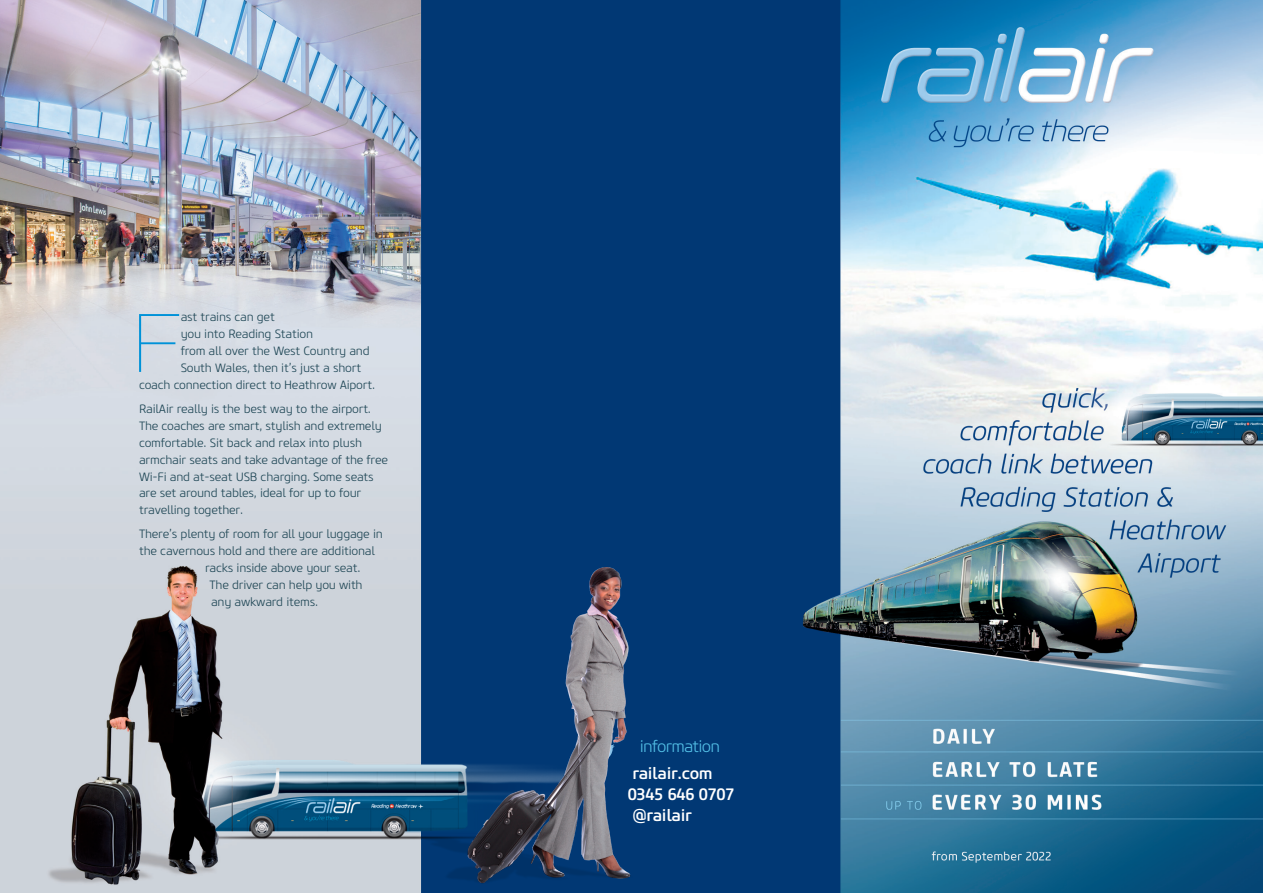
<style>
.page{position:relative;width:1263px;height:893px;background:#fff}
.page>*{position:absolute;margin:0;border:0;box-sizing:border-box;transform-origin:0 0}
.t1{font:100 96.3px "Arquitecta";color:#0092d8}
.t2{font:500 16.5px "Core Sans M55";letter-spacing:-.02em;color:#fff}
.t3{font:300 16.5px "Core Sans M35";letter-spacing:-.05em;color:#53bfe6}
.t4{font:300 12px/16.8px "Core Sans M35";letter-spacing:-.02em;color:#1d4554}
</style>
<div class="page">
<img style="left:765px;top:0;width:498px;height:893px">
<img style="left:0;top:0;width:765px;height:893px">
<p class="t1" style="left:130px;top:283px;width:55px">F</p>
<p class="t4" style="left:181px;top:309px;width:96px">ast trains can get</p>
<p class="t4" style="left:181px;top:326px;width:134px">you into Reading Station</p>
<p class="t4" style="left:181px;top:343px;width:190px">from all over the West Country and</p>
<p class="t4" style="left:181px;top:360px;width:182px">South Wales, then it’s just a short</p>
<p class="t4" style="left:139px;top:376px;width:237px">coach connection direct to Heathrow Aiport.</p>
<p class="t4" style="left:139px;top:401px;width:251px">RailAir really is the best way to the airport.<br>The coaches are smart, stylish and extremely comfortable. Sit back and relax into plush armchair seats and take advantage of the free Wi-Fi and at-seat USB charging. Some seats are set around tables, ideal for up to four travelling together.</p>
<p class="t4" style="left:139px;top:526px;width:245px">There’s plenty of room for all your luggage in</p>
<p class="t4" style="left:139px;top:543px;width:237px">the cavernous hold and there are additional</p>
<p class="t4" style="left:205px;top:559px;width:157px">racks inside above your seat.</p>
<p class="t4" style="left:210px;top:576px;width:155px">The driver can help you with</p>
<p class="t4" style="left:211px;top:593px;width:109px">any awkward items.</p>
<p class="t3" style="left:640px;top:736px;width:82px">information</p>
<p class="t2" style="left:632px;top:763px;width:82px">railair.com</p>
<p class="t2" style="left:628px;top:784px;width:108px">0345 646 0707</p>
<p class="t2" style="left:632px;top:805px;width:61px">@railair</p>
</div>
